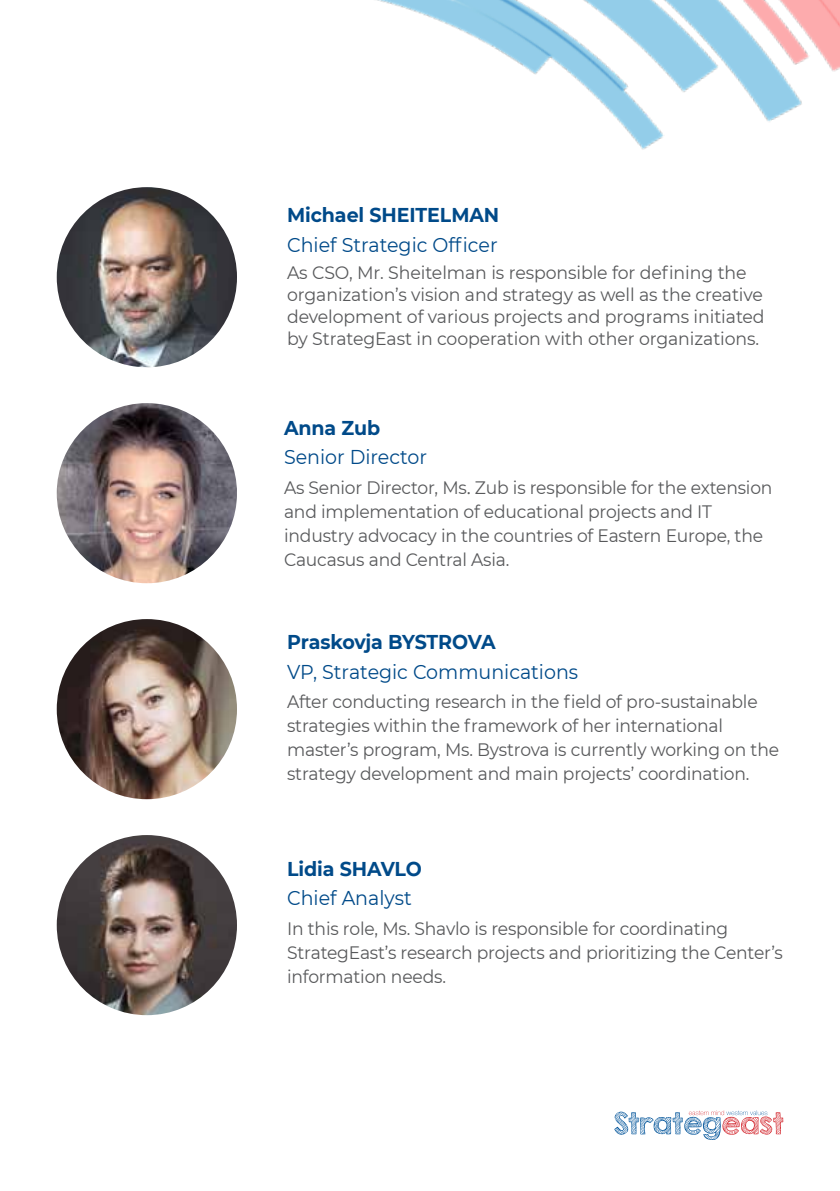
<style>
.page{position:relative;width:840px;height:1191px;background:#fff}
.page>*{position:absolute;margin:0;border:0;box-sizing:border-box;transform-origin:0 0}
.t1{font:20px "Montserrat";color:#004a89;scale:.95 1}
.t2{font:700 20px "Montserrat";letter-spacing:-.005em;color:#004a89;scale:.95 1}
.t3{font:18px/24px "Montserrat";letter-spacing:-.01em;color:#58595b;scale:.95 1}
.t4{font:18px/22px "Montserrat";letter-spacing:-.01em;color:#58595b;scale:.96 1}
.s1{font-family:"Adobe Hebrew"}
</style>
<div class="page">
<img style="left:377px;top:0;width:462px;height:150px">
<svg style="left:614px;top:1110px;width:168px;height:30px"></svg>
<img style="left:57px;top:187px;width:180px;height:180px;border-radius:90px">
<img style="left:57px;top:403px;width:180px;height:180px;border-radius:90px">
<img style="left:57px;top:835px;width:180px;height:180px;border-radius:90px">
<img style="left:57px;top:619px;width:180px;height:180px;border-radius:90px">
<p class="t2" style="left:287px;top:201px;width:225px">Michael SHEITELMAN</p>
<p class="t1" style="left:287px;top:231px;width:223px">Chief Strategic Officer</p>
<p class="t4" style="left:287px;top:261px;width:498px">As CSO, Mr. Sheitelman is responsible for defining the organization’s vision and strategy as well as the creative development of various projects and programs initiated by StrategEast in cooperation with other organizations.</p>
<p class="t2" style="left:284px;top:413px;width:103px">Anna Zub</p>
<p class="t1" style="left:284px;top:443px;width:152px">Senior Director</p>
<p class="t3" style="left:284px;top:475px;width:515px">As Senior Director, Ms<span class="s1">.</span> Zub is responsible for the extension and implementation of educational projects and IT industry advocacy in the countries of Eastern Europe, the Caucasus and Central Asia.</p>
<p class="t2" style="left:287px;top:627px;width:221px">Praskovja BYSTROVA</p>
<p class="t1" style="left:287px;top:657px;width:308px">VP, Strategic Communications</p>
<p class="t3" style="left:287px;top:689px;width:519px">After conducting research in the field of pro-sustainable strategies within the framework of her international master’s program, Ms. Bystrova is currently working on the strategy development and main projects’ coordination.</p>
<p class="t2" style="left:287px;top:854px;width:143px">Lidia SHAVLO</p>
<p class="t1" style="left:287px;top:884px;width:133px">Chief Analyst</p>
<p class="t3" style="left:287px;top:916px;width:523px">In this role, Ms. Shavlo is responsible for coordinating<br>StrategEast’s research projects and prioritizing the Center’s information needs.</p>
</div>
